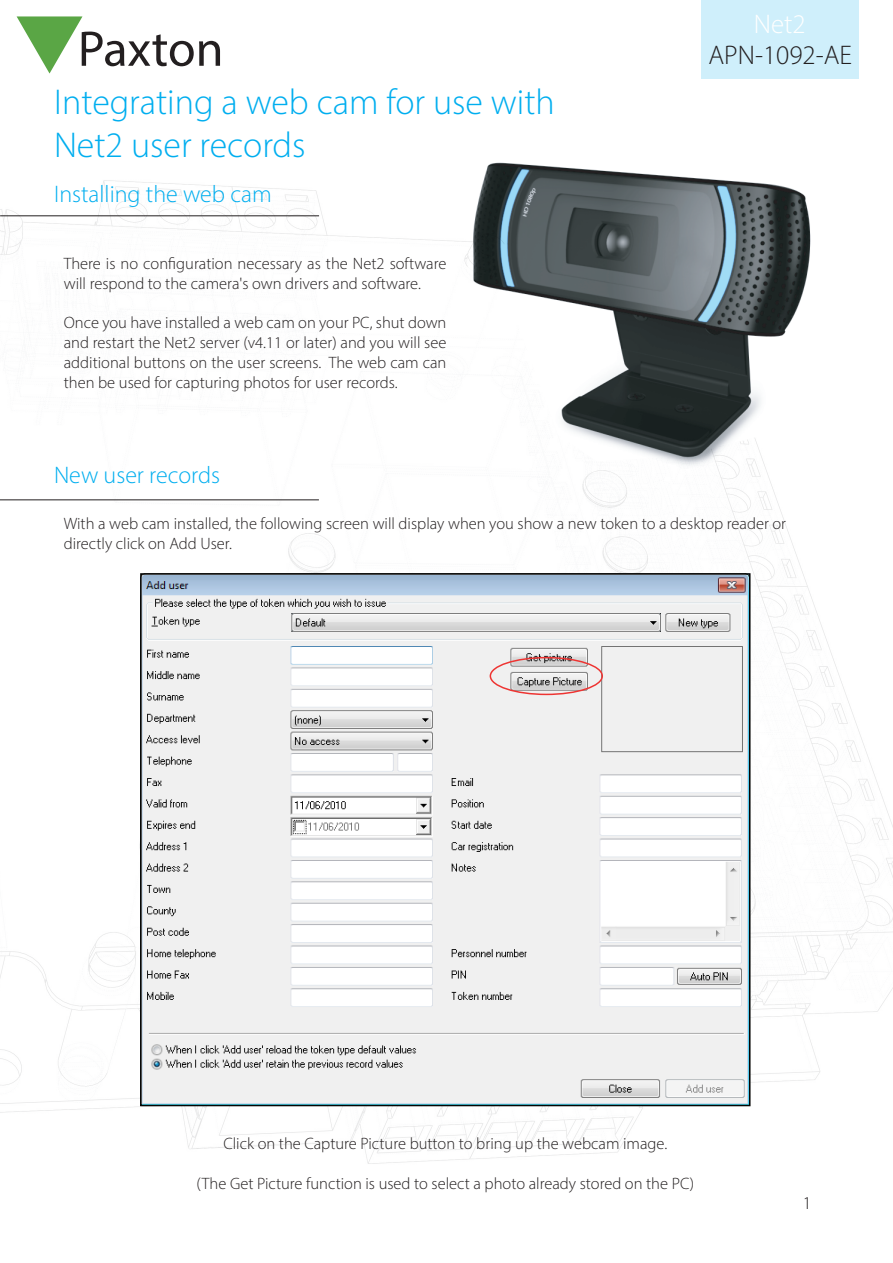
<style>
.page{position:relative;width:893px;height:1263px;background:#fff}
.page>*{position:absolute;margin:0;border:0;box-sizing:border-box;transform-origin:0 0}
.AN_Title{font:300 36px "Myriad Pro";color:#00aeef}
.AN_Title-2{font:300 27px "Myriad Pro";color:#231f20}
.AN_Title-3{font:300 27px "Myriad Pro";color:#fff}
.Section_title{font:300 24px "Myriad Pro";color:#00aeef}
.t1{font:300 18px "Myriad Pro";color:#231f20}
.Text_-_11pt{font:300 16.5px/19.8px "Myriad Pro";color:#231f20}
.Text_-_11pt_centre{font:300 16.5px "Myriad Pro";color:#231f20}
</style>
<div class="page">
<svg style="left:17px;top:16px;width:203px;height:58px"></svg>
<img style="left:0;top:180px;width:893px;height:984px">
<img style="left:348px;top:58px;width:545px;height:483px">
<hr style="left:0;top:216px;width:319px;height:1px;background:#231f20">
<hr style="left:0;top:500px;width:319px;height:1px;background:#231f20">
<img style="left:143px;top:576px;width:604px;height:527px">
<div style="left:140px;top:573px;width:610px;height:533px;border:2px solid #040503"></div>
<div style="left:490px;top:657px;width:113px;height:38px;border:2px solid #ee3432;border-radius:50%"></div>
<div style="left:702px;top:0;width:157px;height:79px;background:#cfeffb"></div>
<p class="AN_Title-3" style="left:754px;top:8px;width:53px">Net2</p>
<p class="AN_Title" style="left:54px;top:81px;width:502px">Integrating a web cam for use with</p>
<p class="AN_Title" style="left:54px;top:124px;width:253px">Net2 user records</p>
<p class="Section_title" style="left:54px;top:179px;width:219px">Installing the web cam</p>
<p class="Text_-_11pt" style="left:64px;top:253px;width:384px">There is no configuration necessary as the Net2 software will respond to the camera's own drivers and software.</p>
<p class="Text_-_11pt" style="left:64px;top:313px;width:384px;text-align:justify">Once you have installed a web cam on your PC, shut down and restart the Net2 server (v4.11 or later) and you will see additional buttons on the user screens. The web cam can then be used for capturing photos for user records.</p>
<p class="Section_title" style="left:54px;top:461px;width:168px">New user records</p>
<p class="AN_Title-2" style="left:708px;top:39px;width:145px">APN-1092-AE</p>
<p class="Text_-_11pt" style="left:64px;top:513px;width:724px">With a web cam installed, the following screen will display when you show a new token to a desktop reader or directly click on Add User.</p>
<p class="Text_-_11pt_centre" style="left:223px;top:1133px;width:445px">Click on the Capture Picture button to bring up the webcam image.</p>
<p class="Text_-_11pt_centre" style="left:197px;top:1173px;width:499px">(The Get Picture function is used to select a photo already stored on the PC)</p>
<p class="t1" style="left:803px;top:1192px;width:10px">1</p>
</div>
